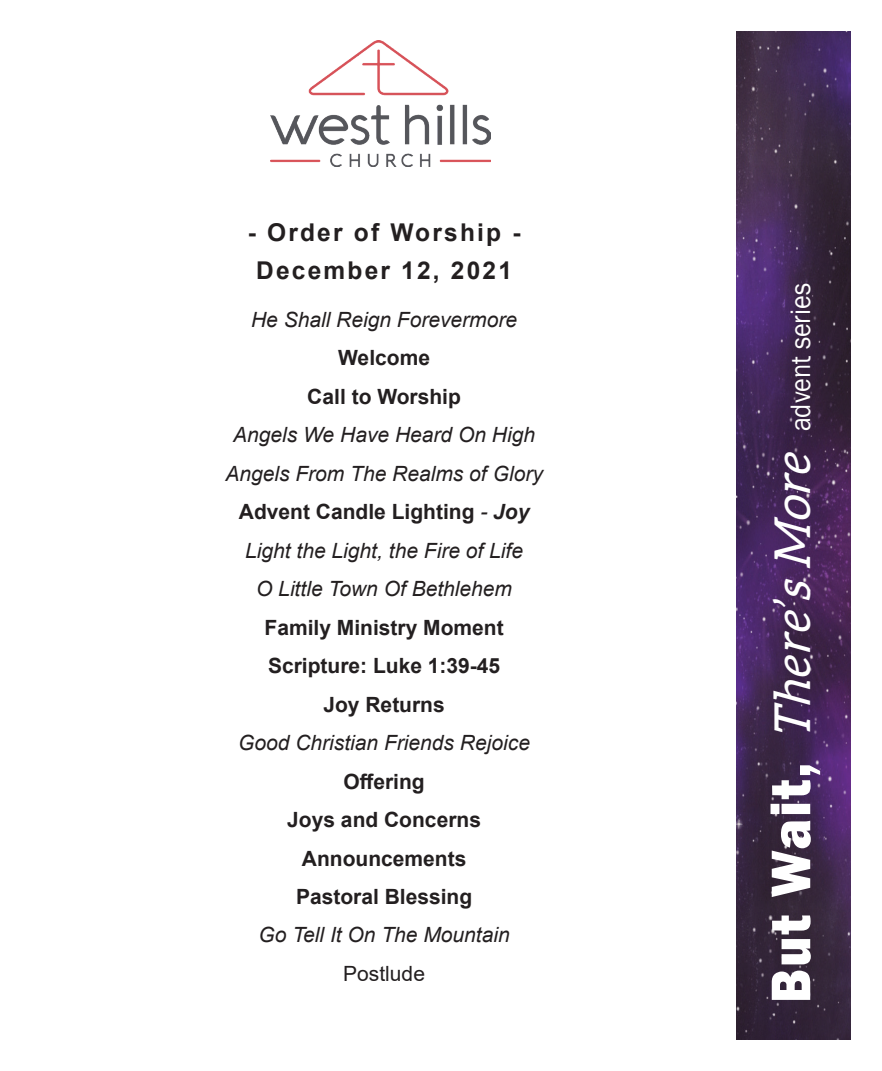
<style>
.page{position:relative;width:882px;height:1071px;background:#fff}
.page>*{position:absolute;margin:0;border:0;box-sizing:border-box;transform-origin:0 0}
.t1{font:28.88px "Franklin Gothic";color:#fff;scale:.91 1}
.t2{font:700 24.5px/38.5px "Arial";letter-spacing:.09em;color:#231f20;text-align:center}
.t3{font:italic 21px/38.5px "Arial";color:#231f20;text-align:center}
.t4{font:700 21px/38.5px "Arial";color:#231f20;text-align:center}
.t5{font:21px "Arial";color:#231f20}
.s1{font-weight:700;font-style:normal}
.s2{font-weight:700}
.s3{font-weight:800;font-size:57.75px}
.s4{font-family:"Aleo";font-style:italic;font-size:49.7px}
</style>
<div class="page">
<img style="left:270px;top:41px;width:220px;height:126px">
<img style="left:737px;top:32px;width:113px;height:1008px">
<p class="t2" style="left:248px;top:213px;width:274px">- Order of Worship -<br>December 12, 2021</p>
<p class="t3" style="left:251px;top:300px;width:268px">He Shall Reign Forevermore</p>
<p class="t4" style="left:307px;top:339px;width:155px">Welcome<br>Call to Worship</p>
<p class="t3" style="left:225px;top:416px;width:319px">Angels We Have Heard On High<br>Angels From The Realms of Glory<br><span class="s1">Advent Candle Lighting</span> - <span class="s2">Joy<br></span>Light the Light, the Fire of Life<br>O Little Town Of Bethlehem</p>
<p class="t4" style="left:265px;top:608px;width:241px">Family Ministry Moment<br>Scripture: Luke 1:39-45<br>Joy Returns</p>
<p class="t3" style="left:238px;top:724px;width:293px">Good Christian Friends Rejoice</p>
<p class="t4" style="left:287px;top:762px;width:195px">Offering<br>Joys and Concerns<br>Announcements<br>Pastoral Blessing</p>
<p class="t3" style="left:258px;top:916px;width:253px">Go Tell It On The Mountain</p>
<p class="t5" style="left:343px;top:959px;width:83px">Postlude</p>
<h1 class="t1" style="left:783px;top:1003px;width:793px;rotate:-90deg"><span class="s3">But Wait,</span> <span class="s4">There’s More</span> advent series</h1>
</div>
